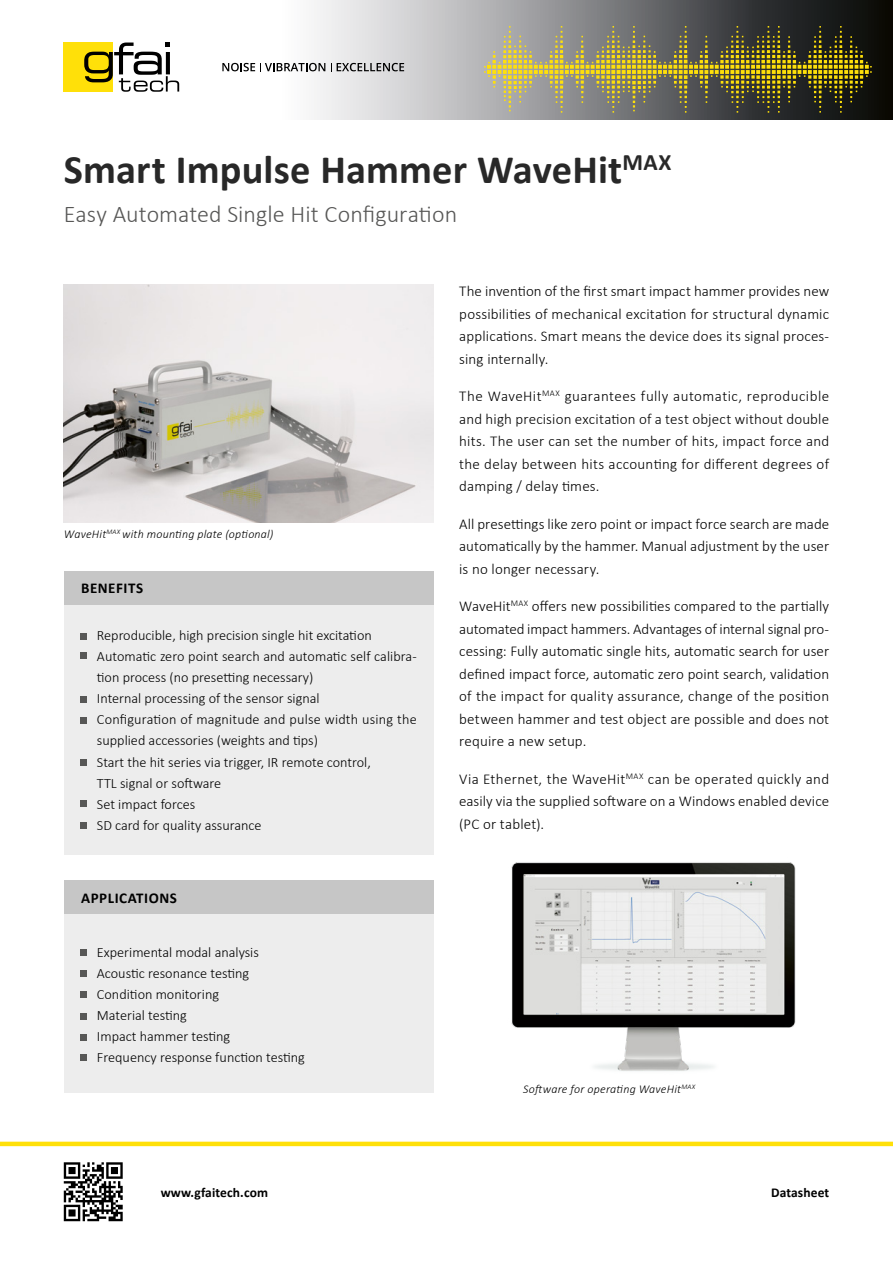
<style>
.page{position:relative;width:893px;height:1263px;background:#fff}
.page>*{position:absolute;margin:0;border:0;box-sizing:border-box;transform-origin:0 0}
.t1{font:700 40.5px "Calibri";letter-spacing:.005em;color:#282828}
.t2{font:300 24px "Calibri";color:#575756}
.t3{font:300 15px/22.5px "Calibri";letter-spacing:.01em;color:#000;text-align:justify}
.t4{font:700 15px "Calibri";letter-spacing:.035em;color:#000}
.t5{font:300 14.25px/21px "Calibri";color:#000}
.t6{font:700 13.5px "Calibri";letter-spacing:.01em;color:#000}
.t7{font:italic 300 12px "Calibri";letter-spacing:.02em;color:#000}
</style>
<div class="page">
<img style="left:64px;top:285px;width:370px;height:237px">
<img style="left:511px;top:862px;width:285px;height:209px">
<hr style="left:0;top:1142px;width:893px;height:4px;background:#ffe009">
<svg style="left:165px;top:0;width:728px;height:119px"></svg>
<svg style="left:484px;top:26px;width:388px;height:87px;background:#79744f"></svg>
<div style="left:64px;top:43px;width:49px;height:49px;background:#ffe009"></div>
<svg style="left:84px;top:43px;width:95px;height:49px"></svg>
<svg style="left:222px;top:63px;width:103px;height:8px"></svg>
<svg style="left:331px;top:63px;width:73px;height:8px"></svg>
<svg style="left:64px;top:1162px;width:59px;height:59px"></svg>
<div style="left:64px;top:605px;width:370px;height:249px;background:#ededed"></div>
<div style="left:64px;top:571px;width:370px;height:34px;background:#c6c6c6"></div>
<div style="left:64px;top:880px;width:370px;height:34px;background:#c6c6c6"></div>
<div style="left:64px;top:914px;width:370px;height:179px;background:#ededed"></div>
<div style="left:81px;top:949px;width:6px;height:7px;background:#575756"></div>
<svg style="left:81px;top:971px;width:6px;height:6px"></svg>
<div style="left:81px;top:991px;width:6px;height:7px;background:#575756"></div>
<svg style="left:81px;top:1013px;width:6px;height:6px"></svg>
<div style="left:81px;top:1034px;width:6px;height:7px;background:#575756"></div>
<svg style="left:81px;top:1054px;width:6px;height:6px"></svg>
<svg style="left:81px;top:634px;width:6px;height:6px"></svg>
<div style="left:81px;top:652px;width:6px;height:7px;background:#575756"></div>
<svg style="left:81px;top:696px;width:6px;height:6px"></svg>
<div style="left:81px;top:717px;width:6px;height:7px;background:#575756"></div>
<svg style="left:81px;top:760px;width:6px;height:6px"></svg>
<svg style="left:81px;top:800px;width:6px;height:6px"></svg>
<svg style="left:81px;top:822px;width:6px;height:6px"></svg>
<h1 class="t1" style="left:64px;top:141px;width:609px">Smart Impulse Hammer WaveHit<sup>MAX</sup></h1>
<h2 class="t2" style="left:64px;top:199px;width:395px">Easy Automated Single Hit Configuration</h2>
<p class="t7" style="left:64px;top:526px;width:211px">WaveHit<sup>MAX</sup> with mounting plate (optional)</p>
<p class="t4" style="left:81px;top:578px;width:64px">BENEFITS</p>
<p class="t5" style="left:97px;top:625px;width:321px">Reproducible, high precision single hit excitation Automatic zero point search and automatic self calibra&shy;tion process (no presetting necessary)<br>Internal processing of the sensor signal<br>Configuration of magnitude and pulse width using the supplied accessories (weights and tips)<br>Start the hit series via trigger, IR remote control,<br>TTL signal or software<br>Set impact forces<br>SD card for quality assurance</p>
<p class="t4" style="left:81px;top:887px;width:97px">APPLICATIONS</p>
<p class="t5" style="left:97px;top:941px;width:210px">Experimental modal analysis<br>Acoustic resonance testing<br>Condition monitoring<br>Material testing<br>Impact hammer testing<br>Frequency response function testing</p>
<p class="t3" style="left:459px;top:280px;width:371px">The invention of the first smart impact hammer provides new possibilities of mechanical excitation for structural dynamic applications. Smart means the device does its signal proces&shy;sing internally.</p>
<p class="t3" style="left:459px;top:385px;width:371px">The WaveHit<sup>MAX</sup> guarantees fully automatic, reproducible and high precision excitation of a test object without double hits. The user can set the number of hits, impact force and the delay between hits accounting for different degrees of damping / delay times.</p>
<p class="t3" style="left:459px;top:512px;width:371px">All presettings like zero point or impact force search are made automatically by the hammer. Manual adjustment by the user is no longer necessary.</p>
<p class="t3" style="left:459px;top:595px;width:371px">WaveHit<sup>MAX</sup> offers new possibilities compared to the partially automated impact hammers. Advantages of internal signal pro&shy;cessing: Fully automatic single hits, automatic search for user defined impact force, automatic zero point search, validation of the impact for quality assurance, change of the position between hammer and test object are possible and does not require a new setup.</p>
<p class="t3" style="left:459px;top:767px;width:371px">Via Ethernet, the WaveHit<sup>MAX</sup> can be operated quickly and easily via the supplied software on a Windows enabled device (PC or tablet).</p>
<p class="t7" style="left:523px;top:1082px;width:173px">Software for operating WaveHit<sup>MAX</sup></p>
<p class="t6" style="left:161px;top:1183px;width:109px">www.gfaitech.com</p>
<p class="t6" style="left:771px;top:1183px;width:60px">Datasheet</p>
</div>
